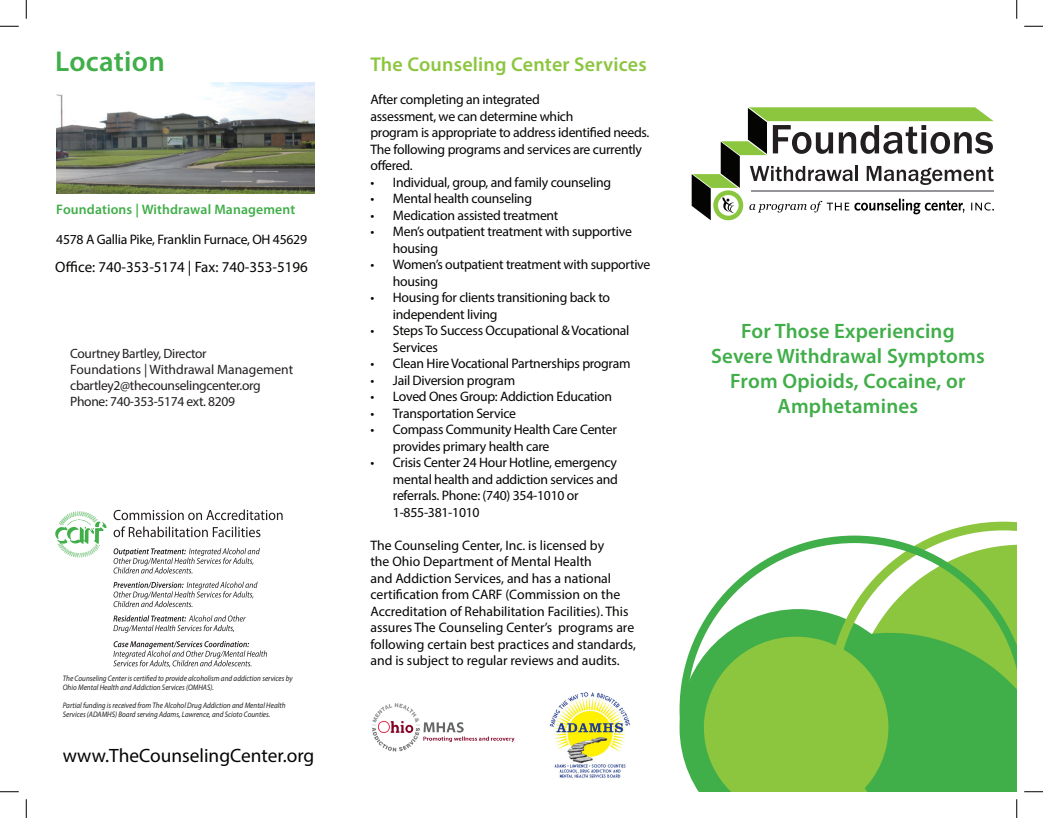
<style>
.page{position:relative;width:1043px;height:818px;background:#fff}
.page>*{position:absolute;margin:0;border:0;box-sizing:border-box;transform-origin:0 0}
.t1{font:600 28.75px "Myriad Pro";letter-spacing:.01em;color:#40ae49}
.t2{font:600 20.88px/25px "Myriad Pro";letter-spacing:.01em;color:#40ae49;text-align:center}
.t3{font:600 20px "Myriad Pro";letter-spacing:.01em;color:#8cc63f}
.t4{font:19.38px "Myriad Pro";color:#040503}
.t5{font:15px "Myriad Pro";color:#040503}
.t6{font:13.75px/16.5px "Myriad Pro";letter-spacing:-.02em;color:#040503}
.t7{font:13.75px/16.5px "Myriad Pro";color:#040503}
.t8{font:600 13.75px "Myriad Pro";letter-spacing:.01em;color:#40ae49}
.t9{font:13.62px "Myriad Pro";letter-spacing:-.025em;color:#231f20}
.t10{font:13.62px "Myriad Pro";color:#231f20}
.t11{font:13.5px "Myriad Pro";letter-spacing:-.025em;color:#231f20}
.t12{font:italic 8px/9.1px "Myriad Pro";color:#221e1f;scale:.9 1}
</style>
<div class="page">
<svg style="left:936px;top:521px;width:80px;height:14px"></svg>
<svg style="left:679px;top:535px;width:337px;height:256px"></svg>
<img style="left:56px;top:83px;width:258px;height:110px">
<svg style="left:55px;top:511px;width:52px;height:46px"></svg>
<svg style="left:114px;top:509px;width:169px;height:11px"></svg>
<svg style="left:114px;top:526px;width:146px;height:11px"></svg>
<svg style="left:113px;top:548px;width:147px;height:25px"></svg>
<svg style="left:113px;top:581px;width:144px;height:26px"></svg>
<svg style="left:113px;top:641px;width:154px;height:26px"></svg>
<svg style="left:113px;top:615px;width:133px;height:18px"></svg>
<img style="left:371px;top:703px;width:144px;height:49px">
<svg style="left:691px;top:107px;width:303px;height:113px"></svg>
<img style="left:549px;top:692px;width:82px;height:86px">
<svg style="left:0;top:25px;width:19px;height:2px"></svg>
<svg style="left:1024px;top:25px;width:18px;height:2px"></svg>
<svg style="left:0;top:791px;width:19px;height:1px"></svg>
<svg style="left:1024px;top:791px;width:18px;height:1px"></svg>
<svg style="left:25px;top:0;width:2px;height:19px"></svg>
<svg style="left:25px;top:799px;width:2px;height:19px"></svg>
<svg style="left:1016px;top:0;width:1px;height:19px"></svg>
<svg style="left:1016px;top:799px;width:1px;height:19px"></svg>
<p class="t1" style="left:55px;top:43px;width:111px">Location</p>
<p class="t8" style="left:56px;top:200px;width:240px">Foundations | Withdrawal Management</p>
<p class="t6" style="left:56px;top:231px;width:252px">4578 A Gallia Pike, Franklin Furnace, OH 45629</p>
<p class="t5" style="left:55px;top:258px;width:254px">Office: 740-353-5174 | Fax: 740-353-5196</p>
<p class="t11" style="left:70px;top:345px;width:138px">Courtney Bartley, Director</p>
<p class="t10" style="left:70px;top:361px;width:224px">Foundations | Withdrawal Management</p>
<p class="t9" style="left:70px;top:376px;width:192px">cbartley2@thecounselingcenter.org</p>
<p class="t9" style="left:70px;top:392px;width:166px">Phone: 740-353-5174 ext. 8209</p>
<p class="t12" style="left:63px;top:673px;width:257px">The Counseling Center is certified to provide alcoholism and addiction services by<br>Ohio Mental Health and Addiction Services (OMHAS).</p>
<p class="t12" style="left:63px;top:700px;width:249px">Partial funding is received from The Alcohol Drug Addiction and Mental Health<br>Services (ADAMHS) Board serving Adams, Lawrence, and Scioto Counties.</p>
<p class="t4" style="left:63px;top:743px;width:253px">www.TheCounselingCenter.org</p>
<p class="t3" style="left:370px;top:52px;width:278px">The Counseling Center Services</p>
<p class="t6" style="left:370px;top:91px;width:171px">After completing an integrated</p>
<p class="t6" style="left:370px;top:107px;width:204px">assessment, we can determine which</p>
<p class="t6" style="left:370px;top:124px;width:280px">program is appropriate to address identified needs.<br>The following programs and services are currently offered.</p>
<p class="t6" style="left:370px;top:173px;width:242px">• Individual, group, and family counseling</p>
<p class="t6" style="left:370px;top:190px;width:163px">• Mental health counseling</p>
<p class="t6" style="left:370px;top:206px;width:190px">• Medication assisted treatment</p>
<p class="t6" style="left:393px;top:223px;width:240px;text-indent:-22px">• Men’s outpatient treatment with supportive housing</p>
<p class="t6" style="left:393px;top:256px;width:259px;text-indent:-22px">• Women’s outpatient treatment with supportive housing</p>
<p class="t6" style="left:393px;top:289px;width:219px;text-indent:-22px">• Housing for clients transitioning back to independent living</p>
<p class="t6" style="left:393px;top:322px;width:238px;text-indent:-22px">• Steps To Success Occupational &amp; Vocational<br>Services</p>
<p class="t6" style="left:370px;top:355px;width:262px">• Clean Hire Vocational Partnerships program</p>
<p class="t6" style="left:370px;top:371px;width:146px">• Jail Diversion program</p>
<p class="t6" style="left:370px;top:388px;width:243px">• Loved Ones Group: Addiction Education</p>
<p class="t6" style="left:370px;top:404px;width:147px">• Transportation Service</p>
<p class="t6" style="left:393px;top:421px;width:225px;text-indent:-22px">• Compass Community Health Care Center provides primary health care</p>
<p class="t6" style="left:393px;top:454px;width:226px;text-indent:-22px">• Crisis Center 24 Hour Hotline, emergency mental health and addiction services and referrals. Phone: (740) 354-1010 or 1-855-381-1010</p>
<p class="t7" style="left:370px;top:536px;width:267px">The Counseling Center, Inc. is licensed by<br>the Ohio Department of Mental Health<br>and Addiction Services, and has a national certification from CARF (Commission on the Accreditation of Rehabilitation Facilities). This assures The Counseling Center’s programs are following certain best practices and standards, and is subject to regular reviews and audits.</p>
<p class="t2" style="left:741px;top:317px;width:215px">For Those Experiencing</p>
<p class="t2" style="left:711px;top:343px;width:275px">Severe Withdrawal Symptoms</p>
<p class="t2" style="left:730px;top:368px;width:237px">From Opioids, Cocaine, or<br>Amphetamines</p>
</div>
